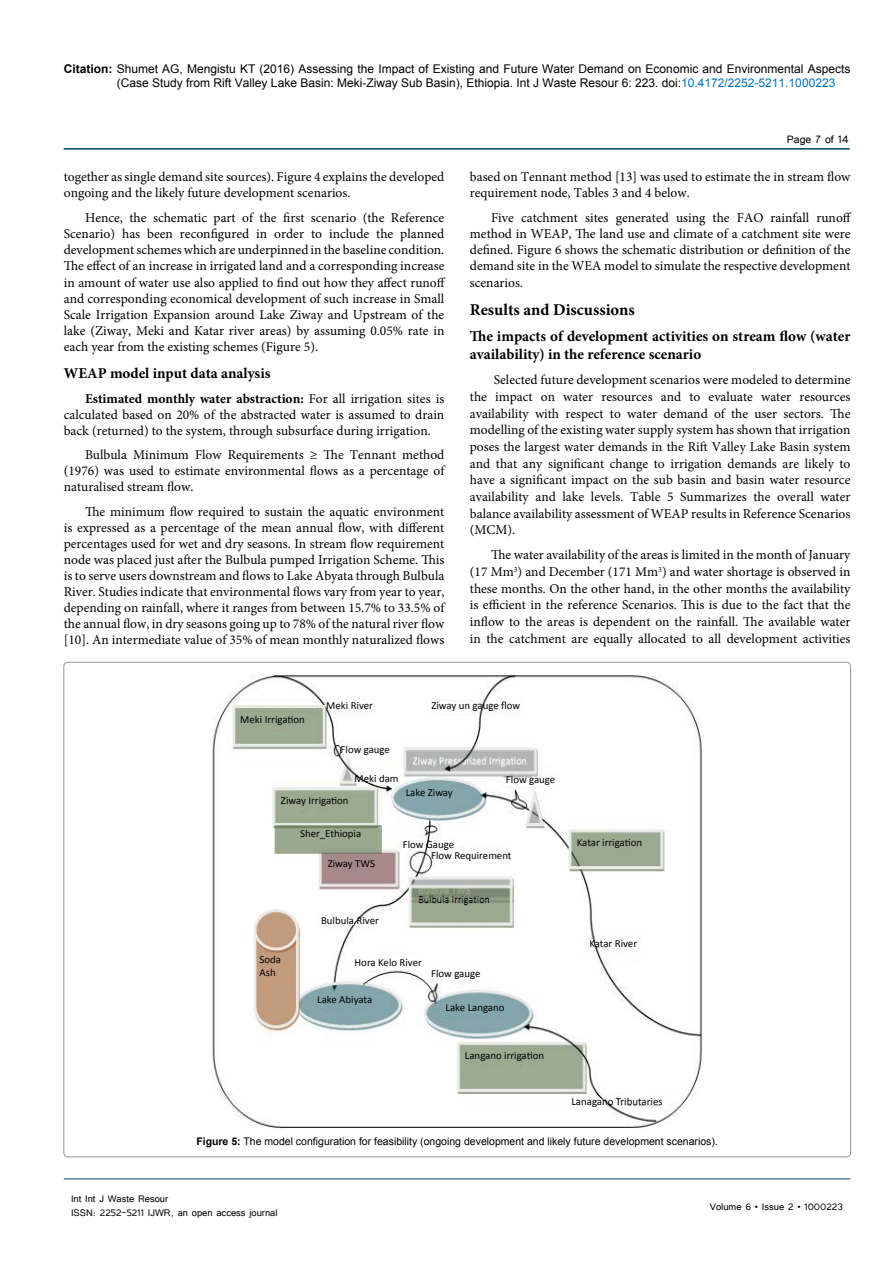
<style>
.page{position:relative;width:893px;height:1263px;background:#fff}
.page>*{position:absolute;margin:0;border:0;box-sizing:border-box;transform-origin:0 0}
.t1{font:700 16.5px "Minion Pro";color:#000}
.t2{font:700 15px/18px "Minion Pro";color:#000}
.t3{font:13.5px/16.2px "Minion Pro";color:#000;text-align:justify}
.t4{font:13.5px "Tunga";color:#000}
.t5{font:12px/14.4px "Arial";color:#000}
.t6{font:12px/14.4px "Tunga";color:#000}
.t7{font:10.8px/12.9px "Calibri";color:#000}
.t8{font:10.5px "Arial";color:#000}
.t9{font:9.45px "Arial";color:#000}
.s1{font-weight:700}
.s2{color:#0072bc}
</style>
<div class="page">
<hr style="left:64px;top:148px;width:786px;height:2px;background:#00455b">
<hr style="left:64px;top:1179px;width:786px;height:1px;background:#00455b">
<img style="left:212px;top:675px;width:490px;height:454px">
<svg style="left:569px;top:1091px;width:97px;height:18px"></svg>
<svg style="left:589px;top:936px;width:51px;height:13px"></svg>
<div style="left:575px;top:837px;width:71px;height:14px;background:#9ba990"></div>
<div style="left:464px;top:1050px;width:83px;height:13px;background:#9ba990"></div>
<div style="left:444px;top:1002px;width:64px;height:13px;background:#84a5ac"></div>
<div style="left:317px;top:994px;width:60px;height:11px;background:#84a5ac"></div>
<div style="left:258px;top:953px;width:27px;height:31px;background:#c29b7d"></div>
<div style="left:431px;top:968px;width:53px;height:13px;background:#fff"></div>
<div style="left:352px;top:955px;width:71px;height:14px;background:#fff"></div>
<div style="left:320px;top:916px;width:34px;height:9px;background:#fff"></div>
<div style="left:432px;top:851px;width:81px;height:11px;background:#fff"></div>
<svg style="left:425px;top:839px;width:33px;height:12px"></svg>
<div style="left:403px;top:839px;width:21px;height:10px;background:#fff"></div>
<div style="left:404px;top:788px;width:50px;height:12px;background:#84a5ac"></div>
<div style="left:503px;top:777px;width:52px;height:9px;background:#fff"></div>
<svg style="left:503px;top:775px;width:28px;height:2px"></svg>
<svg style="left:430px;top:699px;width:93px;height:15px"></svg>
<svg style="left:355px;top:772px;width:46px;height:11px"></svg>
<div style="left:327px;top:858px;width:57px;height:12px;background:#a6898a"></div>
<div style="left:298px;top:829px;width:65px;height:12px;background:#9ba990"></div>
<div style="left:280px;top:796px;width:70px;height:12px;background:#9ba990"></div>
<div style="left:341px;top:745px;width:50px;height:11px;background:#fff"></div>
<div style="left:239px;top:714px;width:69px;height:12px;background:#9ba990"></div>
<div style="left:327px;top:700px;width:47px;height:8px;background:#fff"></div>
<svg style="left:356px;top:915px;width:25px;height:13px"></svg>
<p class="t5" style="left:117px;top:61px;width:735px;text-indent:-53px"><span class="s1">Citation:</span> Shumet AG, Mengistu KT (2016) Assessing the Impact of Existing and Future Water Demand on Economic and Environmental Aspects (Case Study from Rift Valley Lake Basin: Meki-Ziway Sub Basin), Ethiopia. Int J Waste Resour 6: 223. doi:<span class="s2">10.4172/2252-5211.1000223</span></p>
<p class="t3" style="left:64px;top:168px;width:382px">together as single demand site sources). Figure 4 explains the developed ongoing and the likely future development scenarios.</p>
<p class="t3" style="left:64px;top:209px;width:383px;text-indent:21px">Hence, the schematic part of the first scenario (the Reference Scenario) has been reconfigured in order to include the planned development schemes which are underpinned in the baseline condition.<br>The effect of an increase in irrigated land and a corresponding increase in amount of water use also applied to find out how they affect runoff and corresponding economical development of such increase in Small Scale Irrigation Expansion around Lake Ziway and Upstream of the lake (Ziway, Meki and Katar river areas) by assuming 0.05% rate in each year from the existing schemes (Figure 5).</p>
<p class="t2" style="left:64px;top:364px;width:208px">WEAP model input data analysis</p>
<p class="t3" style="left:64px;top:390px;width:382px;text-indent:21px"><span class="s1">Estimated monthly water abstraction:</span> For all irrigation sites is calculated based on 20% of the abstracted water is assumed to drain back (returned) to the system, through subsurface during irrigation.</p>
<p class="t3" style="left:64px;top:447px;width:382px;text-indent:21px">Bulbula Minimum Flow Requirements ≥ The Tennant method (1976) was used to estimate environmental flows as a percentage of naturalised stream flow.</p>
<p class="t3" style="left:64px;top:504px;width:382px;text-indent:21px">The minimum flow required to sustain the aquatic environment is expressed as a percentage of the mean annual flow, with different percentages used for wet and dry seasons. In stream flow requirement node was placed just after the Bulbula pumped Irrigation Scheme. This is to serve users downstream and flows to Lake Abyata through Bulbula River. Studies indicate that environmental flows vary from year to year, depending on rainfall, where it ranges from between 15.7% to 33.5% of the annual flow, in dry seasons going up to 78% of the natural river flow [10]. An intermediate value of 35% of mean monthly naturalized flows</p>
<p class="t4" style="left:787px;top:131px;width:64px">Page 7 of 14</p>
<p class="t3" style="left:470px;top:168px;width:382px">based on Tennant method [13] was used to estimate the in stream flow requirement node, Tables 3 and 4 below.</p>
<p class="t3" style="left:470px;top:209px;width:383px;text-indent:21px">Five catchment sites generated using the FAO rainfall runoff method in WEAP, The land use and climate of a catchment site were defined. Figure 6 shows the schematic distribution or definition of the demand site in the WEA model to simulate the respective development scenarios.</p>
<p class="t1" style="left:470px;top:298px;width:166px">Results and Discussions</p>
<p class="t2" style="left:470px;top:327px;width:382px">The impacts of development activities on stream flow (water availability) in the reference scenario</p>
<p class="t3" style="left:470px;top:372px;width:382px;line-height:16.6px;text-indent:24px">Selected future development scenarios were modeled to determine the impact on water resources and to evaluate water resources availability with respect to water demand of the user sectors. The modelling of the existing water supply system has shown that irrigation poses the largest water demands in the Rift Valley Lake Basin system and that any significant change to irrigation demands are likely to have a significant impact on the sub basin and basin water resource availability and lake levels. Table 5 Summarizes the overall water balance availability assessment of WEAP results in Reference Scenarios (MCM).</p>
<p class="t3" style="left:470px;top:547px;width:382px;line-height:16.6px;text-indent:21px">The water availability of the areas is limited in the month of January (17 Mm<sup>3</sup>) and December (171 Mm<sup>3</sup>) and water shortage is observed in these months. On the other hand, in the other months the availability is efficient in the reference Scenarios. This is due to the fact that the inflow to the areas is dependent on the rainfall. The available water in the catchment are equally allocated to all development activities</p>
<p class="t7" style="left:240px;top:712px;width:66px">Meki Irrigation</p>
<p class="t7" style="left:326px;top:699px;width:48px">Meki River</p>
<p class="t7" style="left:341px;top:743px;width:51px">Flow gauge</p>
<p class="t7" style="left:355px;top:772px;width:45px">Meki dam</p>
<p class="t7" style="left:431px;top:699px;width:90px">Ziway un gauge flow</p>
<p class="t7" style="left:506px;top:773px;width:51px">Flow gauge</p>
<p class="t7" style="left:281px;top:794px;width:69px">Ziway Irrigation</p>
<p class="t7" style="left:300px;top:827px;width:63px">Sher_Ethiopia</p>
<p class="t7" style="left:328px;top:857px;width:49px">Ziway TWS</p>
<p class="t7" style="left:406px;top:786px;width:49px">Lake Ziway</p>
<p class="t7" style="left:431px;top:839px;width:82px;line-height:11.1px;text-indent:-28px">Flow Gauge<br>Flow Requirement</p>
<p class="t7" style="left:577px;top:836px;width:67px">Katar irrigation</p>
<p class="t7" style="left:260px;top:953px;width:23px">Soda<br>Ash</p>
<p class="t7" style="left:321px;top:914px;width:59px">Bulbula River</p>
<p class="t7" style="left:355px;top:956px;width:69px">Hora Kelo River</p>
<p class="t7" style="left:317px;top:992px;width:56px">Lake Abiyata</p>
<p class="t7" style="left:431px;top:967px;width:51px">Flow gauge</p>
<p class="t7" style="left:446px;top:1001px;width:60px">Lake Langano</p>
<p class="t7" style="left:465px;top:1049px;width:81px">Langano irrigation</p>
<p class="t7" style="left:589px;top:937px;width:49px">Katar River</p>
<p class="t7" style="left:571px;top:1094px;width:93px">Lanagano Tributaries</p>
<p class="t9" style="left:221px;top:1133px;width:471px"><span class="s1">Figure 5:</span> The model configuration for feasibility (ongoing development and likely future development scenarios).</p>
<p class="t8" style="left:196px;top:1134px;width:523px"><span class="s1">Figure 5:</span> The model configuration for feasibility (ongoing development and likely future development scenarios).</p>
<p class="t6" style="left:71px;top:1190px;width:208px">Int Int J Waste Resour<br>ISSN: 2252-5211 IJWR, an open access journal</p>
<p class="t6" style="left:710px;top:1199px;width:135px">Volume 6 • Issue 2 • 1000223</p>
</div>
